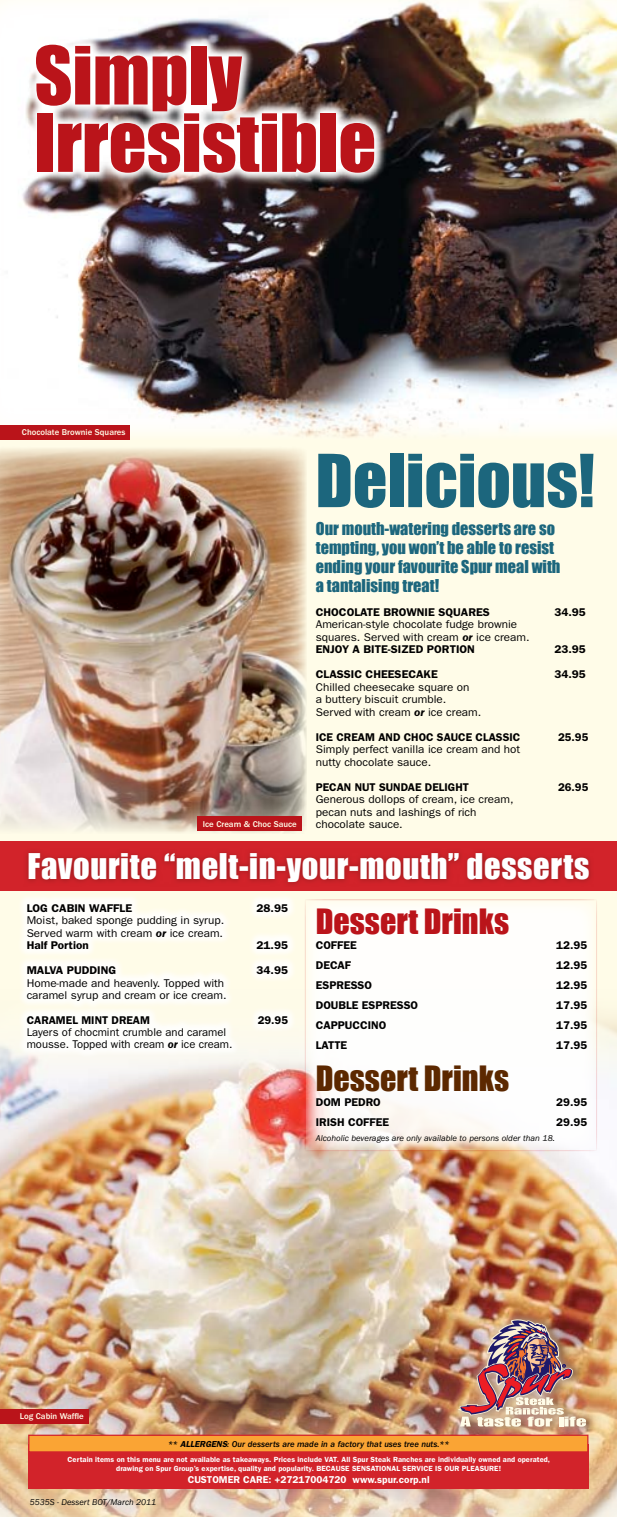
<style>
.page{position:relative;width:617px;height:1517px;background:#fffce8}
.page>*{position:absolute;margin:0;border:0;box-sizing:border-box;transform-origin:0 0}
.t1{font:74.12px/67.4px "Impact";color:#ba141a}
.t2{font:67.5px "Impact";color:#1c667d}
.t3{font:32.5px "Impact";letter-spacing:.02em;color:#fff}
.t4{font:32px "Impact";color:#5c2800}
.t5{font:32px "Impact";color:#ba141a}
.t6{font:16.25px/18.8px "Impact";color:#1c667d}
.t7{font:11.25px/12.5px "Franklin Gothic";color:#000;scale:1.04 1}
.t8{font:600 11.25px "Franklin Gothic";color:#000}
.t9{font:600 11.25px "Franklin Gothic";color:#000;scale:1.04 1}
.t10{font:11.25px/12.5px "Franklin Gothic";color:#000}
.t11{font:600 10px "Franklin Gothic";color:#fff}
.t12{font:italic 8.75px "Franklin Gothic";color:#000}
.t13{font:italic 500 8.75px "Franklin Gothic";color:#000}
.t14{font:500 8.75px "Franklin Gothic";color:#fffce8}
.t15{font:600 7.5px/9px "Franklin Gothic";letter-spacing:.01em;color:#fff;text-align:center}
.s1{font-weight:600;font-style:italic}
.s2{font-weight:600}
</style>
<div class="page">
<img style="left:0;top:1010px;width:617px;height:507px">
<img style="left:0;top:0;width:617px;height:437px">
<div style="left:0;top:841px;width:617px;height:50px;background:#d2232a"></div>
<div style="left:304px;top:899px;width:293px;height:252px;background:#fff"></div>
<svg style="left:23px;top:32px;width:364px;height:152px;background:#c9c3c3"></svg>
<div style="left:18px;top:894px;width:279px;height:165px;background:#fff;opacity:.85"></div>
<svg style="left:26px;top:851px;width:565px;height:34px"></svg>
<div style="left:0;top:425px;width:130px;height:14px;background:#ba141a"></div>
<div style="left:28px;top:1444px;width:561px;height:45px;background:#d2232a"></div>
<div style="left:28px;top:1434px;width:560px;height:18px;background:#faa434;border:1px solid #d2232a"></div>
<div style="left:448px;top:1308px;width:148px;height:129px;background:#fff;opacity:.75"></div>
<img style="left:457px;top:1318px;width:129px;height:108px">
<div style="left:0;top:1409px;width:88px;height:14px;background:#ba141a"></div>
<img style="left:0;top:448px;width:307px;height:385px">
<div style="left:197px;top:816px;width:104px;height:15px;background:#ba141a"></div>
<h1 class="t1" style="left:34px;top:40px;width:343px">Simply<br>Irresistible</h1>
<p class="t14" style="left:22px;top:427px;width:105px">Chocolate Brownie Squares</p>
<p class="t14" style="left:203px;top:819px;width:95px">Ice Cream &amp; Choc Sauce</p>
<h2 class="t2" style="left:315px;top:428px;width:280px">Delicious!</h2>
<h3 class="t6" style="left:316px;top:519px;width:246px">Our mouth-watering desserts are so tempting, you won’t be able to resist ending your favourite Spur meal with a tantalising treat!</h3>
<p class="t9" style="left:316px;top:605px;width:169px">CHOCOLATE BROWNIE SQUARES</p>
<p class="t9" style="left:554px;top:605px;width:32px">34.95</p>
<p class="t7" style="left:316px;top:618px;width:207px">American-style chocolate fudge brownie squares. Served with cream <span class="s1">or</span> ice cream.<br><span class="s2">ENJOY A BITE-SIZED PORTION</span></p>
<p class="t9" style="left:554px;top:643px;width:32px">23.95</p>
<p class="t9" style="left:316px;top:668px;width:119px">CLASSIC CHEESECAKE</p>
<p class="t9" style="left:554px;top:668px;width:32px">34.95</p>
<p class="t7" style="left:316px;top:681px;width:161px">Chilled cheesecake square on<br>a buttery biscuit crumble.<br>Served with cream <span class="s1">or</span> ice cream.</p>
<p class="t8" style="left:316px;top:730px;width:206px">ICE CREAM AND CHOC SAUCE CLASSIC</p>
<p class="t8" style="left:558px;top:730px;width:32px">25.95</p>
<p class="t7" style="left:316px;top:743px;width:198px">Simply perfect vanilla ice cream and hot nutty chocolate sauce.</p>
<p class="t8" style="left:316px;top:780px;width:155px">PECAN NUT SUNDAE DELIGHT</p>
<p class="t8" style="left:558px;top:780px;width:32px">26.95</p>
<p class="t7" style="left:316px;top:793px;width:192px">Generous dollops of cream, ice cream, pecan nuts and lashings of rich chocolate sauce.</p>
<h3 class="t3" style="left:28px;top:841px;width:563px">Favourite “melt-in-your-mouth” desserts</h3>
<p class="t9" style="left:27px;top:901px;width:103px">LOG CABIN WAFFLE</p>
<p class="t9" style="left:256px;top:901px;width:32px">28.95</p>
<p class="t7" style="left:27px;top:914px;width:191px;text-align:justify">Moist, baked sponge pudding in syrup.<br>Served warm with cream <span class="s1">or</span> ice cream.<br><span class="s2">Half Portion</span></p>
<p class="t9" style="left:256px;top:939px;width:32px">21.95</p>
<p class="t9" style="left:27px;top:964px;width:87px">MALVA PUDDING</p>
<p class="t9" style="left:256px;top:964px;width:32px">34.95</p>
<p class="t7" style="left:27px;top:977px;width:194px">Home-made and heavenly. Topped with caramel syrup and cream or ice cream.</p>
<p class="t8" style="left:27px;top:1013px;width:125px">CARAMEL MINT DREAM</p>
<p class="t8" style="left:258px;top:1013px;width:32px">29.95</p>
<p class="t10" style="left:27px;top:1025px;width:207px">Layers of chocmint crumble and caramel mousse. Topped with cream <span class="s1">or</span> ice cream.</p>
<h3 class="t5" style="left:316px;top:896px;width:195px">Dessert Drinks</h3>
<p class="t8" style="left:316px;top:938px;width:42px">COFFEE</p>
<p class="t8" style="left:556px;top:938px;width:32px">12.95</p>
<p class="t8" style="left:316px;top:958px;width:37px">DECAF</p>
<p class="t8" style="left:556px;top:958px;width:32px">12.95</p>
<p class="t8" style="left:316px;top:978px;width:58px">ESPRESSO</p>
<p class="t8" style="left:556px;top:978px;width:32px">12.95</p>
<p class="t8" style="left:316px;top:998px;width:104px">DOUBLE ESPRESSO</p>
<p class="t8" style="left:556px;top:998px;width:32px">17.95</p>
<p class="t8" style="left:316px;top:1018px;width:72px">CAPPUCCINO</p>
<p class="t8" style="left:556px;top:1018px;width:32px">17.95</p>
<p class="t8" style="left:316px;top:1038px;width:33px">LATTE</p>
<p class="t8" style="left:556px;top:1038px;width:32px">17.95</p>
<h3 class="t4" style="left:316px;top:1053px;width:195px">Dessert Drinks</h3>
<p class="t8" style="left:316px;top:1095px;width:67px">DOM PEDRO</p>
<p class="t8" style="left:556px;top:1095px;width:32px">29.95</p>
<p class="t8" style="left:316px;top:1115px;width:75px">IRISH COFFEE</p>
<p class="t8" style="left:556px;top:1115px;width:32px">29.95</p>
<p class="t12" style="left:316px;top:1133px;width:241px">Alcoholic beverages are only available to persons older than 18.</p>
<p class="t14" style="left:20px;top:1411px;width:66px">Log Cabin Waffle</p>
<p class="t13" style="left:168px;top:1439px;width:282px">** <span class="s2">ALLERGENS</span>: Our desserts are made in a factory that uses tree nuts.**</p>
<p class="t15" style="left:67px;top:1454px;width:484px">Certain items on this menu are not available as takeaways. Prices include VAT. All Spur Steak Ranches are individually owned and operated, drawing on Spur Group’s expertise, quality and popularity. BECAUSE SENSATIONAL SERVICE IS OUR PLEASURE!</p>
<p class="t11" style="left:188px;top:1473px;width:243px">CUSTOMER CARE: +27217004720 www.spur.corp.nl</p>
<p class="t12" style="left:30px;top:1497px;width:128px">5535S - Dessert BOT/March 2011</p>
</div>
